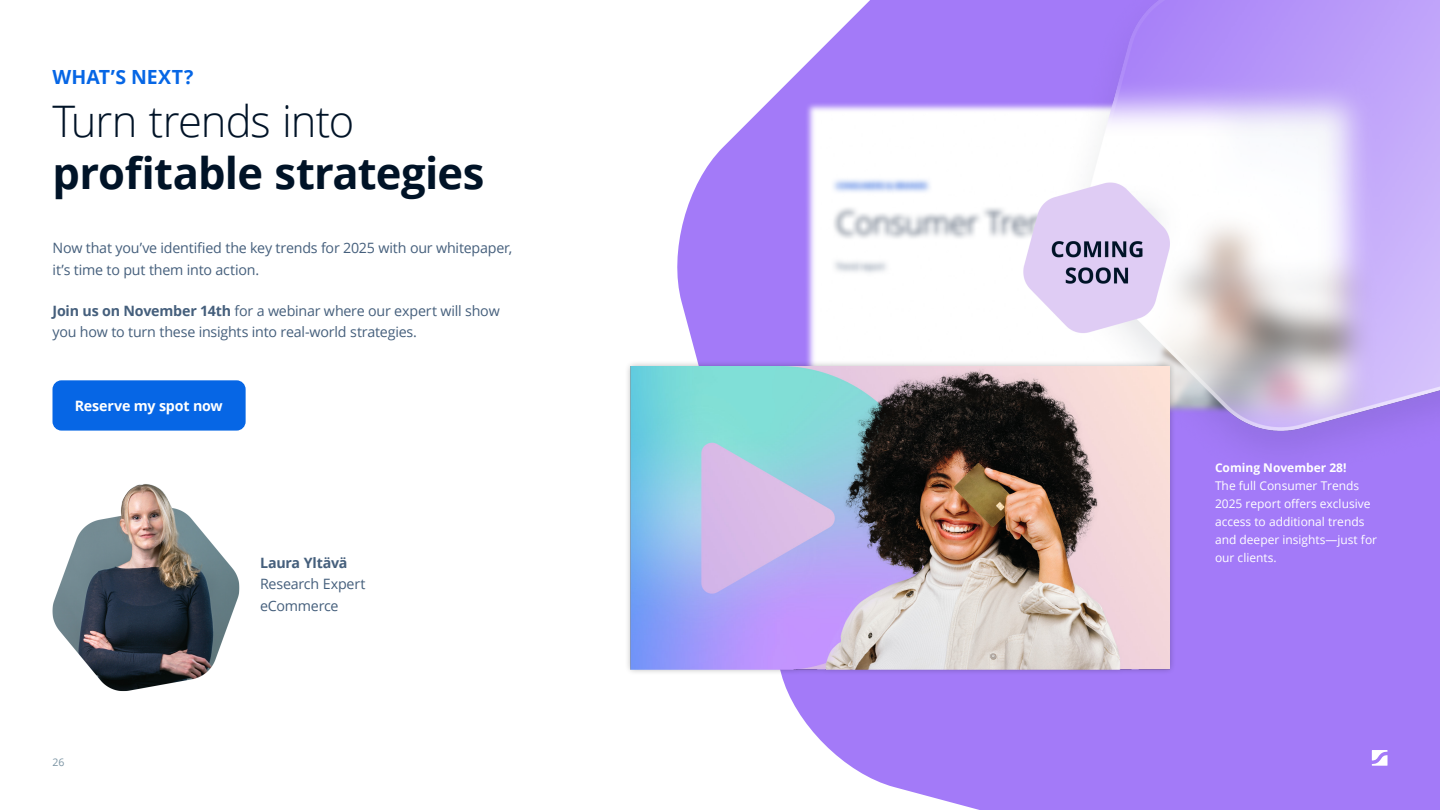
<style>
.page{position:relative;width:1440px;height:810px;background:#fff}
.page>*{position:absolute;margin:0;border:0;box-sizing:border-box;transform-origin:0 0}
.t1{font:700 43.5px "Open Sans";letter-spacing:-.015em;color:#001327}
.t2{font:300 43.5px "Open Sans";letter-spacing:-.025em;color:#001327}
.t3{font:700 19.5px "Open Sans";letter-spacing:.01em;color:#0666e5}
.t4{font:14.25px/21.8px "Open Sans";letter-spacing:-.015em;color:#455f7c}
.t5{font:700 14.25px "Open Sans";letter-spacing:-.015em;color:#fff}
.t6{font:700 14.25px "Open Sans";letter-spacing:-.02em;color:#455f7c}
.t7{font:12px/18px "Open Sans";color:#fff}
.t8{font:700 12px "Open Sans";color:#fff}
.t9{font:10.5px "Open Sans";color:#7b94a3}
.s1{font-weight:700}
</style>
<div class="page">
<svg style="left:677px;top:65px;width:763px;height:745px;fill:#a37af8"></svg>
<img style="left:805px;top:0;width:635px;height:487px">
<img style="left:52px;top:484px;width:188px;height:208px">
<div style="left:625px;top:360px;width:551px;height:316px;background:#000;opacity:.3"></div>
<img style="left:631px;top:367px;width:538px;height:303px">
<svg style="left:1372px;top:750px;width:16px;height:16px"></svg>
<div style="left:52px;top:380px;width:194px;height:51px;background:#0666e5;border-radius:9px"></div>
<h2 class="t3" style="left:52px;top:63px;width:142px">WHAT’S NEXT?</h2>
<h1 class="t2" style="left:52px;top:92px;width:303px">Turn trends into</h1>
<h1 class="t1" style="left:52px;top:143px;width:434px">profitable strategies</h1>
<p class="t4" style="left:52px;top:237px;width:461px">Now that you’ve identified the key trends for 2025 with our whitepaper, it’s time to put them into action.</p>
<p class="t4" style="left:52px;top:299px;width:449px"><span class="s1">Join us on November 14th</span> for a webinar where our expert will show you how to turn these insights into real-world strategies.</p>
<p class="t5" style="left:75px;top:396px;width:149px">Reserve my spot now</p>
<p class="t6" style="left:260px;top:552px;width:89px">Laura Yltävä</p>
<p class="t4" style="left:260px;top:573px;width:107px">Research Expert eCommerce</p>
<p class="t9" style="left:52px;top:755px;width:14px">26</p>
<p class="t8" style="left:1215px;top:459px;width:133px">Coming November 28!</p>
<p class="t7" style="left:1215px;top:476px;width:164px">The full Consumer Trends<br>2025 report offers exclusive access to additional trends and deeper insights—just for our clients.</p>
</div>
